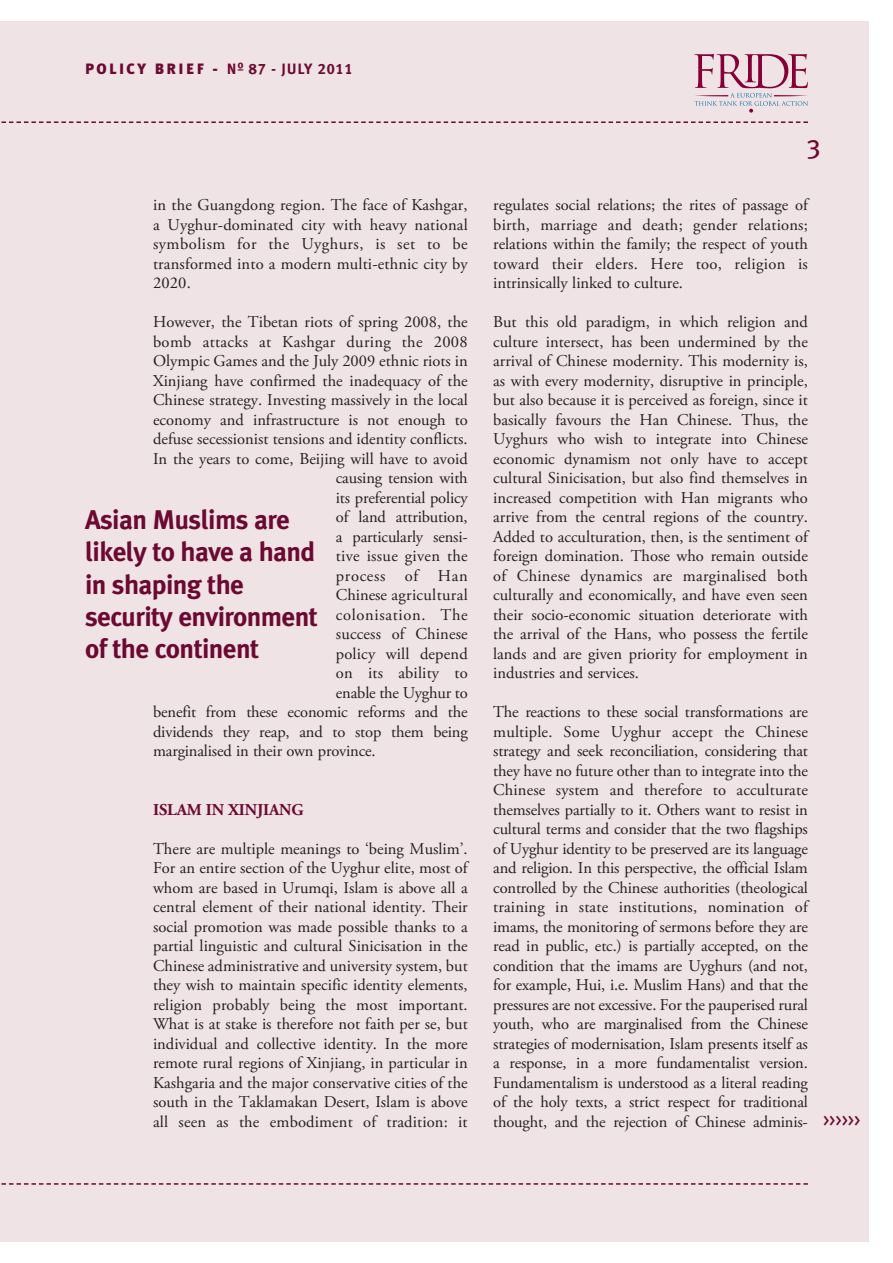
<style>
.page{position:relative;width:893px;height:1263px;background:#fff}
.page>*{position:absolute;margin:0;border:0;box-sizing:border-box;transform-origin:0 0}
.t1{font:700 27px/32.4px "Meta Plus";letter-spacing:-.02em;color:#6c0932}
.t2{font:27px "Meta Plus Book Caps";color:#6c0932}
.t3{font:16.5px/19.5px "Adobe Garamond Pro";letter-spacing:-.01em;color:#231f20;text-align:justify}
.t4{font:16.5px "Adobe Garamond Pro";letter-spacing:.02em;color:#231f20}
.t5{font:16.5px "Adobe Garamond Pro";letter-spacing:.01em;color:#231f20}
.t6{font:16.5px "Adobe Garamond Pro";letter-spacing:.04em;color:#231f20}
.t7{font:700 16.5px "Adobe Garamond Pro";letter-spacing:-.01em;color:#6c0932}
.t8{font:15px "Meta Plus Bold Caps";letter-spacing:.055em;color:#6c0932}
.s1{font-family:"Meta Plus";font-weight:900}
.s2{font-family:"Meta Plus Book Caps";font-size:18px;color:#6c0932}
</style>
<div class="page">
<div style="left:0;top:22px;width:869px;height:1220px;background:#efe3e5"></div>
<svg style="left:1px;top:121px;width:807px;height:2px"></svg>
<svg style="left:1px;top:1183px;width:807px;height:2px"></svg>
<svg style="left:694px;top:54px;width:114px;height:58px"></svg>
<p class="t8" style="left:85px;top:60px;width:269px"><span class="s1">POLICY BRIEF -</span> Nº 87 - JULY 2011</p>
<p class="t3" style="left:153px;top:196px;width:316px">in the Guangdong region. The face of Kashgar, a Uyghur-dominated city with heavy national symbolism for the Uyghurs, is set to be transformed into a modern multi-ethnic city by 2020.</p>
<p class="t3" style="left:153px;top:313px;width:316px">However, the Tibetan riots of spring 2008, the</p>
<p class="t4" style="left:153px;top:335px;width:316px">bomb attacks at Kashgar during the 2008</p>
<p class="t3" style="left:153px;top:352px;width:316px">Olympic Games and the July 2009 ethnic riots in</p>
<p class="t3" style="left:153px;top:372px;width:316px">Xinjiang have confirmed the inadequacy of the</p>
<p class="t3" style="left:153px;top:391px;width:316px">Chinese strategy. Investing massively in the local</p>
<p class="t3" style="left:153px;top:411px;width:316px">economy and infrastructure is not enough to</p>
<p class="t3" style="left:153px;top:430px;width:316px">defuse secessionist tensions and identity conflicts.</p>
<p class="t3" style="left:153px;top:450px;width:316px">In the years to come, Beijing will have to avoid</p>
<p class="t3" style="left:336px;top:469px;width:133px">causing tension with</p>
<p class="t3" style="left:336px;top:489px;width:133px">its preferential policy</p>
<p class="t3" style="left:336px;top:508px;width:133px">of land attribution,</p>
<p class="t3" style="left:336px;top:528px;width:133px">a particularly sensi-</p>
<p class="t4" style="left:336px;top:549px;width:133px">tive issue given the</p>
<p class="t6" style="left:336px;top:569px;width:133px">process of Han</p>
<p class="t4" style="left:336px;top:588px;width:133px">Chinese agricultural</p>
<p class="t6" style="left:336px;top:608px;width:133px">colonisation. The</p>
<p class="t5" style="left:336px;top:627px;width:133px">success of Chinese</p>
<p class="t5" style="left:336px;top:647px;width:133px">policy will depend</p>
<p class="t5" style="left:336px;top:666px;width:133px">on its ability to</p>
<p class="t3" style="left:336px;top:684px;width:133px">enable the Uyghur to</p>
<p class="t3" style="left:153px;top:703px;width:316px">benefit from these economic reforms and the</p>
<p class="t3" style="left:153px;top:723px;width:316px">dividends they reap, and to stop them being</p>
<p class="t3" style="left:153px;top:742px;width:224px">marginalised in their own province.</p>
<h1 class="t1" style="left:85px;top:503px;width:234px">Asian Muslims are likely to have a hand in shaping the security environment of the continent</h1>
<p class="t7" style="left:153px;top:803px;width:152px">ISLAM IN XINJIANG</p>
<p class="t3" style="left:153px;top:840px;width:316px">There are multiple meanings to ‘being Muslim’.<br>For an entire section of the Uyghur elite, most of whom are based in Urumqi, Islam is above all a central element of their national identity. Their social promotion was made possible thanks to a partial linguistic and cultural Sinicisation in the Chinese administrative and university system, but they wish to maintain specific identity elements, religion probably being the most important.<br>What is at stake is therefore not faith per se, but individual and collective identity. In the more remote rural regions of Xinjiang, in particular in Kashgaria and the major conservative cities of the south in the Taklamakan Desert, Islam is above all seen as the embodiment of tradition: it</p>
<h1 class="t2" style="left:806px;top:133px;width:16px">3</h1>
<p class="t3" style="left:493px;top:196px;width:316px">regulates social relations; the rites of passage of birth, marriage and death; gender relations; relations within the family; the respect of youth toward their elders. Here too, religion is intrinsically linked to culture.</p>
<p class="t3" style="left:493px;top:313px;width:316px">But this old paradigm, in which religion and culture intersect, has been undermined by the arrival of Chinese modernity. This modernity is, as with every modernity, disruptive in principle, but also because it is perceived as foreign, since it basically favours the Han Chinese. Thus, the Uyghurs who wish to integrate into Chinese economic dynamism not only have to accept cultural Sinicisation, but also find themselves in increased competition with Han migrants who arrive from the central regions of the country.<br>Added to acculturation, then, is the sentiment of foreign domination. Those who remain outside of Chinese dynamics are marginalised both culturally and economically, and have even seen their socio-economic situation deteriorate with the arrival of the Hans, who possess the fertile lands and are given priority for employment in industries and services.</p>
<p class="t3" style="left:493px;top:703px;width:369px;text-align:left">The reactions to these social transformations are multiple. Some Uyghur accept the Chinese<br>strategy and seek reconciliation, considering that<br>they have no future other than to integrate into the Chinese system and therefore to acculturate themselves partially to it. Others want to resist in<br>cultural terms and consider that the two flagships<br>of Uyghur identity to be preserved are its language<br>and religion. In this perspective, the official Islam controlled by the Chinese authorities (theological training in state institutions, nomination of<br>imams, the monitoring of sermons before they are<br>read in public, etc.) is partially accepted, on the condition that the imams are Uyghurs (and not,<br>for example, Hui, i.e. Muslim Hans) and that the pressures are not excessive. For the pauperised rural<br>youth, who are marginalised from the Chinese strategies of modernisation, Islam presents itself as<br>a response, in a more fundamentalist version.<br>Fundamentalism is understood as a literal reading<br>of the holy texts, a strict respect for traditional thought, and the rejection of Chinese adminis- <span class="s2">&gt;&gt;&gt;&gt;&gt;&gt;</span></p>
</div>
